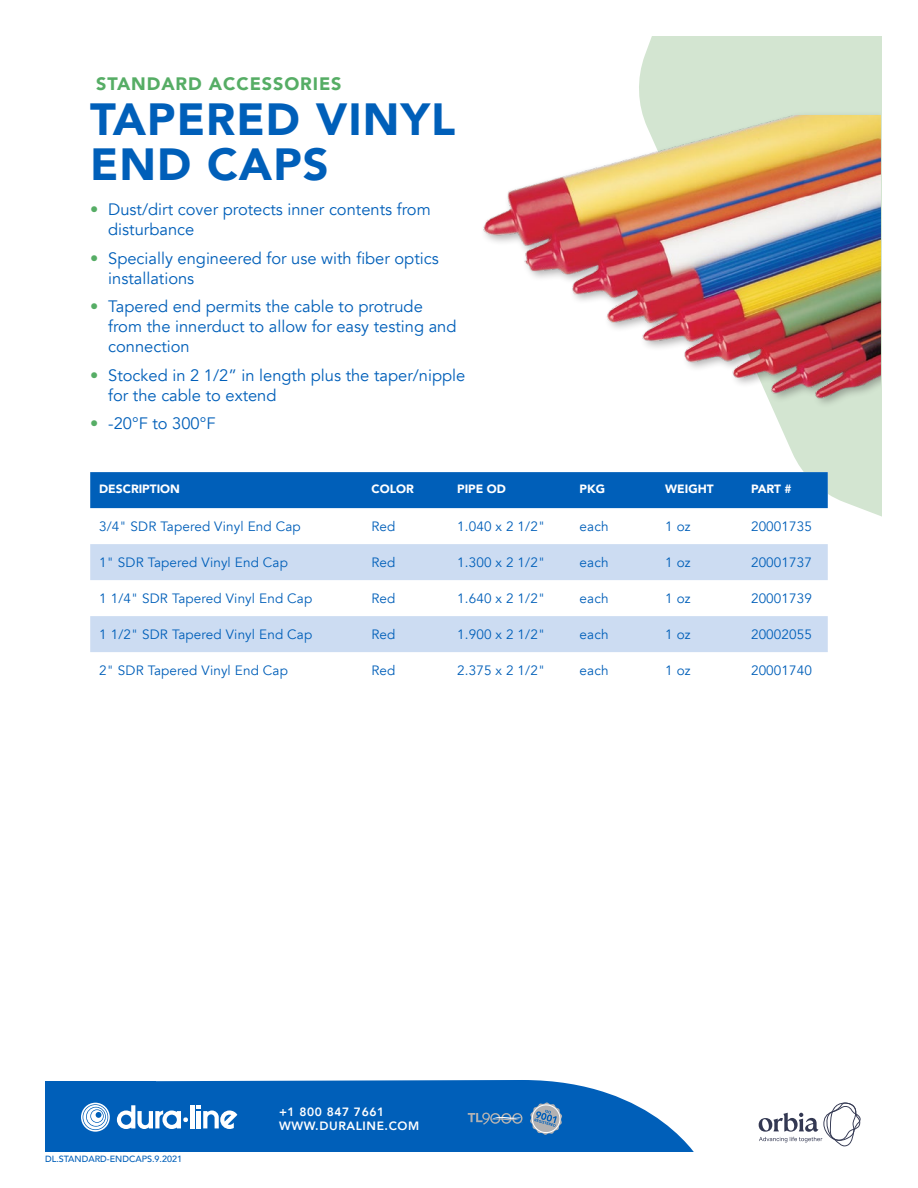
<style>
.page{position:relative;width:918px;height:1188px;background:#fff}
.page>*{position:absolute;margin:0;border:0;box-sizing:border-box;transform-origin:0 0}
.H1_Product_Name_Oran{font:900 45px/45px "Avenir";letter-spacing:.025em;color:#005fb9}
.Category_Green_Stand{font:900 18px "Avenir";letter-spacing:.05em;color:#56ad65}
.t1{font:16.5px/19.8px "Avenir";color:#005fb9}
.Table_Body{font:13.5px "Avenir";letter-spacing:.01em;color:#005fb9}
.Table_Column_H2_Hori{font:900 12px "Avenir";color:#fff}
.t2{font:800 12px/14.4px "Avenir";letter-spacing:.05em;color:#fff}
.t3{font:500 9px "Avenir";color:#005fb9}
.s1{color:#56ad65}
</style>
<div class="page">
<svg style="left:639px;top:37px;width:242px;height:479px;fill:#d3e5d1"></svg>
<div style="left:90px;top:472px;width:738px;height:468px;background:#fff"></div>
<div style="left:90px;top:472px;width:738px;height:36px;background:#005fb9"></div>
<svg style="left:90px;top:544px;width:738px;height:108px;fill:#ccdcf2"></svg>
<div style="left:480px;top:111px;width:401px;height:298px;background:#231f20;opacity:.35"></div>
<img style="left:483px;top:116px;width:398px;height:312px">
<svg style="left:90px;top:1080px;width:603px;height:71px;background:#1b70c0"></svg>
<svg style="left:759px;top:1103px;width:102px;height:43px"></svg>
<svg style="left:45px;top:1082px;width:111px;height:99px;fill:#005fb9"></svg>
<svg style="left:468px;top:1113px;width:55px;height:12px"></svg>
<svg style="left:530px;top:1102px;width:32px;height:33px"></svg>
<svg style="left:81px;top:1103px;width:29px;height:29px"></svg>
<hr style="left:190px;top:1105px;width:4px;height:23px;background:#fff">
<svg style="left:117px;top:1105px;width:71px;height:24px"></svg>
<svg style="left:197px;top:1105px;width:40px;height:24px"></svg>
<p class="Category_Green_Stand" style="left:96px;top:68px;width:247px">STANDARD ACCESSORIES</p>
<p class="H1_Product_Name_Oran" style="left:90px;top:96px;width:367px">TAPERED VINYL<br>END CAPS</p>
<p class="t1" style="left:108px;top:200px;width:324px;text-indent:-18px"><span class="s1">•</span> Dust/dirt cover protects inner contents from disturbance</p>
<p class="t1" style="left:108px;top:249px;width:332px;text-indent:-18px"><span class="s1">•</span> Specially engineered for use with fiber optics installations</p>
<p class="t1" style="left:108px;top:297px;width:350px;text-indent:-18px"><span class="s1">•</span> Tapered end permits the cable to protrude from the innerduct to allow for easy testing and connection</p>
<p class="t1" style="left:108px;top:366px;width:359px;text-indent:-18px"><span class="s1">•</span> Stocked in 2 1/2” in length plus the taper/nipple for the cable to extend</p>
<p class="t1" style="left:90px;top:414px;width:127px"><span class="s1">•</span> -20°F to 300°F</p>
<p class="Table_Column_H2_Hori" style="left:99px;top:479px;width:82px">DESCRIPTION</p>
<p class="Table_Column_H2_Hori" style="left:371px;top:479px;width:44px">COLOR</p>
<p class="Table_Column_H2_Hori" style="left:457px;top:479px;width:50px">PIPE OD</p>
<p class="Table_Column_H2_Hori" style="left:580px;top:479px;width:27px">PKG</p>
<p class="Table_Column_H2_Hori" style="left:665px;top:479px;width:50px">WEIGHT</p>
<p class="Table_Column_H2_Hori" style="left:751px;top:479px;width:42px">PART #</p>
<p class="Table_Body" style="left:99px;top:519px;width:203px">3/4" SDR Tapered Vinyl End Cap</p>
<p class="Table_Body" style="left:371px;top:519px;width:26px">Red</p>
<p class="Table_Body" style="left:457px;top:519px;width:89px">1.040 x 2 1/2"</p>
<p class="Table_Body" style="left:580px;top:519px;width:30px">each</p>
<p class="Table_Body" style="left:665px;top:519px;width:27px">1 oz</p>
<p class="Table_Body" style="left:751px;top:519px;width:62px">20001735</p>
<p class="Table_Body" style="left:99px;top:555px;width:190px">1" SDR Tapered Vinyl End Cap</p>
<p class="Table_Body" style="left:371px;top:555px;width:26px">Red</p>
<p class="Table_Body" style="left:457px;top:555px;width:89px">1.300 x 2 1/2"</p>
<p class="Table_Body" style="left:580px;top:555px;width:30px">each</p>
<p class="Table_Body" style="left:665px;top:555px;width:27px">1 oz</p>
<p class="Table_Body" style="left:751px;top:555px;width:62px">20001737</p>
<p class="Table_Body" style="left:99px;top:591px;width:215px">1 1/4" SDR Tapered Vinyl End Cap</p>
<p class="Table_Body" style="left:371px;top:591px;width:26px">Red</p>
<p class="Table_Body" style="left:457px;top:591px;width:89px">1.640 x 2 1/2"</p>
<p class="Table_Body" style="left:580px;top:591px;width:30px">each</p>
<p class="Table_Body" style="left:665px;top:591px;width:27px">1 oz</p>
<p class="Table_Body" style="left:751px;top:591px;width:62px">20001739</p>
<p class="Table_Body" style="left:99px;top:627px;width:215px">1 1/2" SDR Tapered Vinyl End Cap</p>
<p class="Table_Body" style="left:371px;top:627px;width:26px">Red</p>
<p class="Table_Body" style="left:457px;top:627px;width:89px">1.900 x 2 1/2"</p>
<p class="Table_Body" style="left:580px;top:627px;width:30px">each</p>
<p class="Table_Body" style="left:665px;top:627px;width:27px">1 oz</p>
<p class="Table_Body" style="left:751px;top:627px;width:62px">20002055</p>
<p class="Table_Body" style="left:99px;top:663px;width:190px">2" SDR Tapered Vinyl End Cap</p>
<p class="Table_Body" style="left:371px;top:663px;width:26px">Red</p>
<p class="Table_Body" style="left:457px;top:663px;width:89px">2.375 x 2 1/2"</p>
<p class="Table_Body" style="left:580px;top:663px;width:30px">each</p>
<p class="Table_Body" style="left:665px;top:663px;width:27px">1 oz</p>
<p class="Table_Body" style="left:751px;top:663px;width:62px">20001740</p>
<p class="t3" style="left:45px;top:1151px;width:139px">DL.STANDARD-ENDCAPS.9.2021</p>
<p class="t2" style="left:279px;top:1105px;width:142px">+1 800 847 7661<br>WWW.DURALINE.COM</p>
</div>
